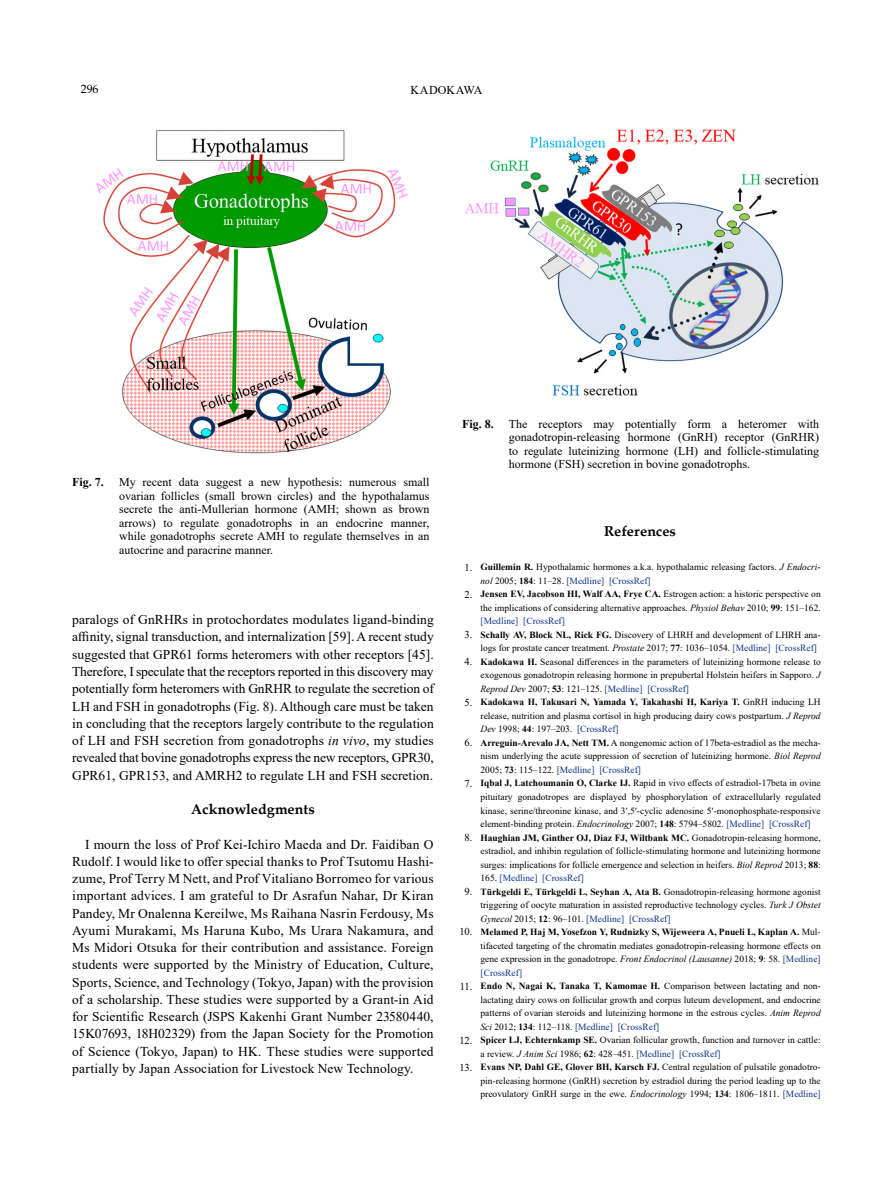
<style>
.page{position:relative;width:893px;height:1191px;background:#fff}
.page>*{position:absolute;margin:0;border:0;box-sizing:border-box;transform-origin:0 0}
.t1{font:700 14.25px "Palatino Linotype";letter-spacing:.005em;color:#000}
.t2{font:13.5px/17.2px "Times New Roman";color:#000;text-align:justify}
.t3{font:12px/13.5px "Times New Roman";color:#000;text-align:justify}
.t4{font:700 12px "Times New Roman";color:#000}
.t5{font:12px "Palatino Linotype";color:#000}
.t6{font:9.45px/13.5px "Times New Roman";color:#000;text-align:justify}
.s1{font-style:italic}
.s2{font-size:10.5px}
.s3{font-weight:700}
.s4{color:#0c3388}
</style>
<div class="page">
<img style="left:96px;top:130px;width:312px;height:324px">
<img style="left:465px;top:129px;width:354px;height:267px">
<p class="t5" style="left:81px;top:81px;width:19px">296</p>
<p class="t3" style="left:411px;top:82px;width:73px">KADOKAWA</p>
<p class="t4" style="left:72px;top:473px;width:33px">Fig. 7.</p>
<p class="t3" style="left:119px;top:475px;width:312px">My recent data suggest a new hypothesis: numerous small ovarian follicles (small brown circles) and the hypothalamus secrete the anti-Mullerian hormone (AMH; shown as brown arrows) to regulate gonadotrophs in an endocrine manner, while gonadotrophs secrete AMH to regulate themselves in an autocrine and paracrine manner.</p>
<p class="t2" style="left:72px;top:610px;width:363px">paralogs of GnRHRs in protochordates modulates ligand-binding affinity, signal transduction, and internalization [59]. A recent study suggested that GPR61 forms heteromers with other receptors [45].<br>Therefore, I speculate that the receptors reported in this discovery may potentially form heteromers with GnRHR to regulate the secretion of LH and FSH in gonadotrophs (Fig. 8). Although care must be taken in concluding that the receptors largely contribute to the regulation of LH and FSH secretion from gonadotrophs <span class="s1">in vivo</span>, my studies revealed that bovine gonadotrophs express the new receptors, GPR30, GPR61, GPR153, and AMRH2 to regulate LH and FSH secretion.</p>
<h1 class="t1" style="left:191px;top:799px;width:125px">Acknowledgments</h1>
<p class="t2" style="left:72px;top:835px;width:363px;text-indent:13px">I mourn the loss of Prof Kei-Ichiro Maeda and Dr. Faidiban O Rudolf. I would like to offer special thanks to Prof Tsutomu Hashi&shy;zume, Prof Terry M Nett, and Prof Vitaliano Borromeo for various important advices. I am grateful to Dr Asrafun Nahar, Dr Kiran Pandey, Mr Onalenna Kereilwe, Ms Raihana Nasrin Ferdousy, Ms Ayumi Murakami, Ms Haruna Kubo, Ms Urara Nakamura, and Ms Midori Otsuka for their contribution and assistance. Foreign students were supported by the Ministry of Education, Culture, Sports, Science, and Technology (Tokyo, Japan) with the provision of a scholarship. These studies were supported by a Grant-in Aid for Scientific Research (JSPS Kakenhi Grant Number 23580440, 15K07693, 18H02329) from the Japan Society for the Promotion of Science (Tokyo, Japan) to HK. These studies were supported partially by Japan Association for Livestock New Technology.</p>
<p class="t4" style="left:462px;top:415px;width:33px">Fig. 8.</p>
<p class="t3" style="left:509px;top:417px;width:312px">The receptors may potentially form a heteromer with gonadotropin-releasing hormone (GnRH) receptor (GnRHR) to regulate luteinizing hormone (LH) and follicle-stimulating hormone (FSH) secretion in bovine gonadotrophs.</p>
<h1 class="t1" style="left:604px;top:521px;width:73px">References</h1>
<p class="t6" style="left:480px;top:560px;width:342px;text-indent:-16px"><span class="s2">1.</span> <span class="s3">Guillemin R.</span> Hypothalamic hormones a.k.a. hypothalamic releasing factors. <span class="s1">J Endocri&shy;nol</span> 2005; <span class="s3">184</span>: 11–28. <span class="s4">[Medline] [CrossRef]</span></p>
<p class="t6" style="left:480px;top:587px;width:342px;text-indent:-16px"><span class="s2">2.</span> <span class="s3">Jensen EV, Jacobson HI, Walf AA, Frye CA.</span> Estrogen action: a historic perspective on the implications of considering alternative approaches. <span class="s1">Physiol Behav</span> 2010; <span class="s3">99</span>: 151–162. <span class="s4">[Medline] [CrossRef]</span></p>
<p class="t6" style="left:480px;top:627px;width:342px;text-indent:-16px"><span class="s2">3.</span> <span class="s3">Schally AV, Block NL, Rick FG.</span> Discovery of LHRH and development of LHRH ana&shy;logs for prostate cancer treatment. <span class="s1">Prostate</span> 2017; <span class="s3">77</span>: 1036–1054. <span class="s4">[Medline] [CrossRef]</span></p>
<p class="t6" style="left:480px;top:654px;width:342px;text-indent:-16px"><span class="s2">4.</span> <span class="s3">Kadokawa H.</span> Seasonal differences in the parameters of luteinizing hormone release to exogenous gonadotropin releasing hormone in prepubertal Holstein heifers in Sapporo. <span class="s1">J Reprod Dev</span> 2007; <span class="s3">53</span>: 121–125. <span class="s4">[Medline] [CrossRef]</span></p>
<p class="t6" style="left:480px;top:695px;width:342px;text-indent:-16px"><span class="s2">5.</span> <span class="s3">Kadokawa H, Takusari N, Yamada Y, Takahashi H, Kariya T.</span> GnRH inducing LH release, nutrition and plasma cortisol in high producing dairy cows postpartum. <span class="s1">J Reprod Dev</span> 1998; <span class="s3">44</span>: 197–203. <span class="s4">[CrossRef]</span></p>
<p class="t6" style="left:480px;top:735px;width:342px;text-indent:-16px"><span class="s2">6.</span> <span class="s3">Arreguin-Arevalo JA, Nett TM.</span> A nongenomic action of 17beta-estradiol as the mecha&shy;nism underlying the acute suppression of secretion of luteinizing hormone. <span class="s1">Biol Reprod </span>2005; <span class="s3">73</span>: 115–122. <span class="s4">[Medline] [CrossRef]</span></p>
<p class="t6" style="left:480px;top:776px;width:342px;text-indent:-16px"><span class="s2">7.</span> <span class="s3">Iqbal J, Latchoumanin O, Clarke IJ.</span> Rapid in vivo effects of estradiol-17beta in ovine pituitary gonadotropes are displayed by phosphorylation of extracellularly regulated kinase, serine/threonine kinase, and 3′,5′-cyclic adenosine 5′-monophosphate-responsive element-binding protein. <span class="s1">Endocrinology</span> 2007; <span class="s3">148</span>: 5794–5802. <span class="s4">[Medline] [CrossRef]</span></p>
<p class="t6" style="left:480px;top:830px;width:342px;text-indent:-16px"><span class="s2">8.</span> <span class="s3">Haughian JM, Ginther OJ, Diaz FJ, Wiltbank MC.</span> Gonadotropin-releasing hormone, estradiol, and inhibin regulation of follicle-stimulating hormone and luteinizing hormone surges: implications for follicle emergence and selection in heifers. <span class="s1">Biol Reprod</span> 2013; <span class="s3">88</span>:<br>165. <span class="s4">[Medline] [CrossRef]</span></p>
<p class="t6" style="left:480px;top:884px;width:342px;text-indent:-16px"><span class="s2">9.</span> <span class="s3">Türkgeldi E, Türkgeldi L, Seyhan A, Ata B.</span> Gonadotropin-releasing hormone agonist triggering of oocyte maturation in assisted reproductive technology cycles. <span class="s1">Turk J Obstet Gynecol</span> 2015; <span class="s3">12</span>: 96–101. <span class="s4">[Medline] [CrossRef]</span></p>
<p class="t6" style="left:480px;top:924px;width:342px;text-indent:-21px"><span class="s2">10.</span> <span class="s3">Melamed P, Haj M, Yosefzon Y, Rudnizky S, Wijeweera A, Pnueli L, Kaplan A.</span> Mul&shy;tifaceted targeting of the chromatin mediates gonadotropin-releasing hormone effects on gene expression in the gonadotrope. <span class="s1">Front Endocrinol (Lausanne)</span> 2018; <span class="s3">9</span>: 58. <span class="s4">[Medline] [CrossRef]</span></p>
<p class="t6" style="left:480px;top:978px;width:342px;text-indent:-21px"><span class="s2">11.</span> <span class="s3">Endo N, Nagai K, Tanaka T, Kamomae H.</span> Comparison between lactating and non&shy;lactating dairy cows on follicular growth and corpus luteum development, and endocrine patterns of ovarian steroids and luteinizing hormone in the estrous cycles. <span class="s1">Anim Reprod Sci</span> 2012; <span class="s3">134</span>: 112–118. <span class="s4">[Medline] [CrossRef]</span></p>
<p class="t6" style="left:480px;top:1032px;width:342px;text-indent:-21px"><span class="s2">12.</span> <span class="s3">Spicer LJ, Echternkamp SE.</span> Ovarian follicular growth, function and turnover in cattle: a review. <span class="s1">J Anim Sci</span> 1986; <span class="s3">62</span>: 428–451. <span class="s4">[Medline] [CrossRef]</span></p>
<p class="t6" style="left:480px;top:1059px;width:342px;text-indent:-21px"><span class="s2">13.</span> <span class="s3">Evans NP, Dahl GE, Glover BH, Karsch FJ.</span> Central regulation of pulsatile gonadotro&shy;pin-releasing hormone (GnRH) secretion by estradiol during the period leading up to the preovulatory GnRH surge in the ewe. <span class="s1">Endocrinology</span> 1994; <span class="s3">134</span>: 1806–1811. <span class="s4">[Medline]</span></p>
</div>
